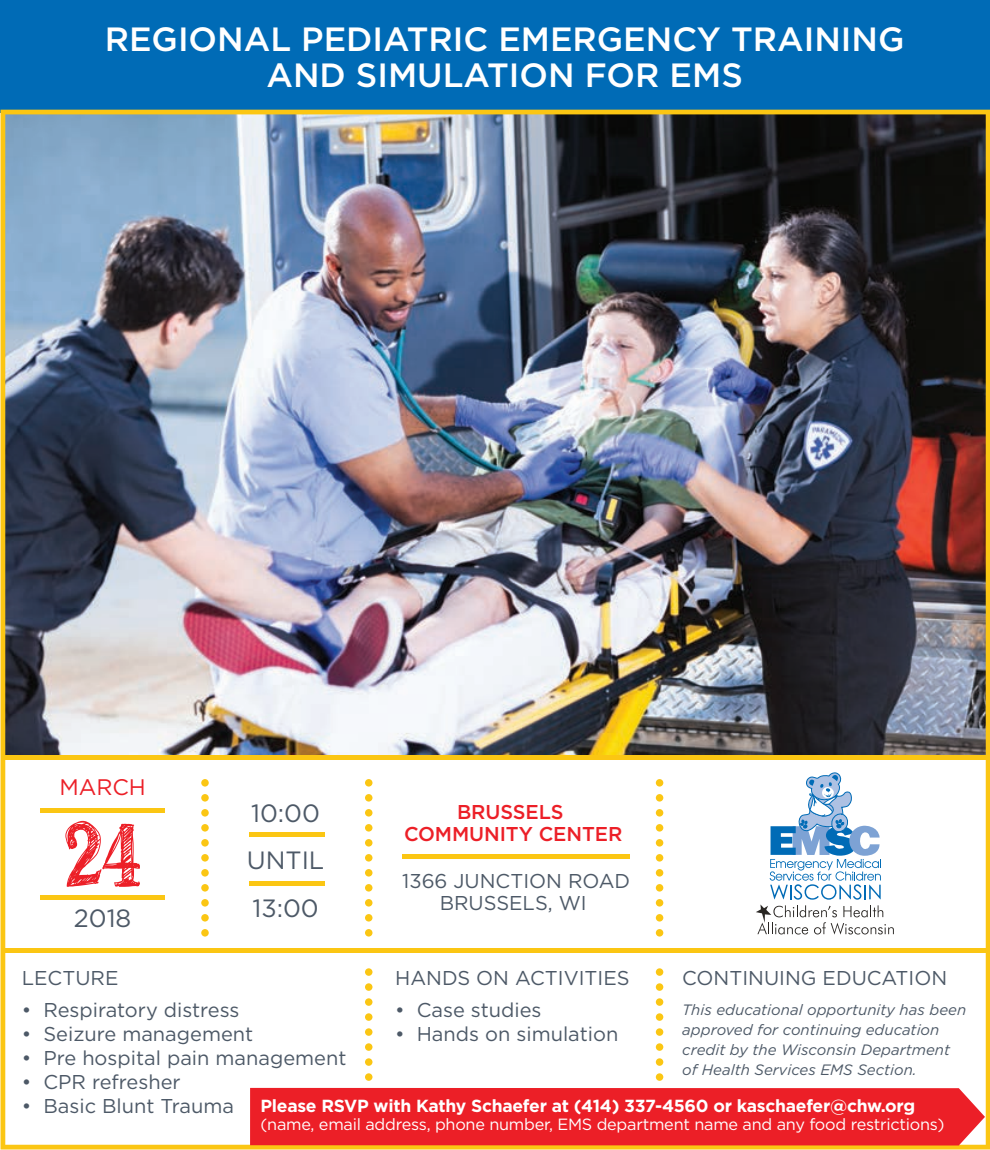
<style>
.page{position:relative;width:990px;height:1150px;background:#fff}
.page>*{position:absolute;margin:0;border:0;box-sizing:border-box;transform-origin:0 0}
.t1{font:500 33.5px/35.5px "Gotham";color:#fff;text-align:center}
.t2{font:25px/47.5px "Gotham";color:#4d5967}
.t3{font:22.5px "Gotham";letter-spacing:-.005em;color:#ec1f27}
.t4{font:20px/22.5px "Gotham";color:#4d5967;text-align:center}
.t5{font:500 20px/22.5px "Gotham";letter-spacing:-.005em;color:#ec1f27;text-align:center}
.t6{font:700 17.5px "Gotham";letter-spacing:-.015em;color:#fff}
.t7{font:16.25px "Gotham";letter-spacing:-.015em;color:#fff}
.t8{font:italic 15px/20px "Gotham";color:#4d5967}
</style>
<div class="page">
<div style="left:1px;top:0;width:989px;height:112px;background:#006bb6"></div>
<img style="left:1px;top:110px;width:989px;height:1040px">
<div style="left:402px;top:854px;width:228px;height:5px;background:#fbc613"></div>
<div style="left:41px;top:895px;width:124px;height:5px;background:#fbc613"></div>
<div style="left:41px;top:808px;width:124px;height:5px;background:#fbc613"></div>
<div style="left:250px;top:1088px;width:735px;height:58px;background:#ec1f27"></div>
<svg style="left:65px;top:820px;width:75px;height:67px"></svg>
<h1 class="t1" style="left:105px;top:21px;width:801px">REGIONAL PEDIATRIC EMERGENCY TRAINING<br>AND SIMULATION FOR EMS</h1>
<p class="t3" style="left:60px;top:772px;width:88px">MARCH</p>
<p class="t2" style="left:74px;top:894px;width:59px">2018</p>
<p class="t2" style="left:247px;top:789px;width:79px">10:00<br>UNTIL<br>13:00</p>
<p class="t5" style="left:404px;top:800px;width:220px">BRUSSELS<br>COMMUNITY CENTER</p>
<p class="t4" style="left:402px;top:869px;width:229px">1366 JUNCTION ROAD<br>BRUSSELS, WI</p>
<p class="t4" style="left:682px;top:967px;width:266px">CONTINUING EDUCATION</p>
<p class="t8" style="left:682px;top:1000px;width:285px">This educational opportunity has been approved for continuing education credit by the Wisconsin Department of Health Services EMS Section.</p>
<p class="t4" style="left:22px;top:967px;width:98px">LECTURE</p>
<p class="t4" style="left:22px;top:998px;width:219px">• Respiratory distress</p>
<p class="t4" style="left:22px;top:1022px;width:233px">• Seizure management</p>
<p class="t4" style="left:22px;top:1046px;width:326px">• Pre hospital pain management</p>
<p class="t4" style="left:22px;top:1070px;width:160px">• CPR refresher</p>
<p class="t4" style="left:22px;top:1094px;width:214px">• Basic Blunt Trauma</p>
<p class="t4" style="left:395px;top:967px;width:236px">HANDS ON ACTIVITIES</p>
<p class="t4" style="left:395px;top:998px;width:148px">• Case studies</p>
<p class="t4" style="left:395px;top:1022px;width:225px">• Hands on simulation</p>
<p class="t6" style="left:260px;top:1094px;width:656px">Please RSVP with Kathy Schaefer at (414) 337-4560 or kaschaefer@chw.org</p>
<p class="t7" style="left:260px;top:1113px;width:686px">(name, email address, phone number, EMS department name and any food restrictions)</p>
</div>
